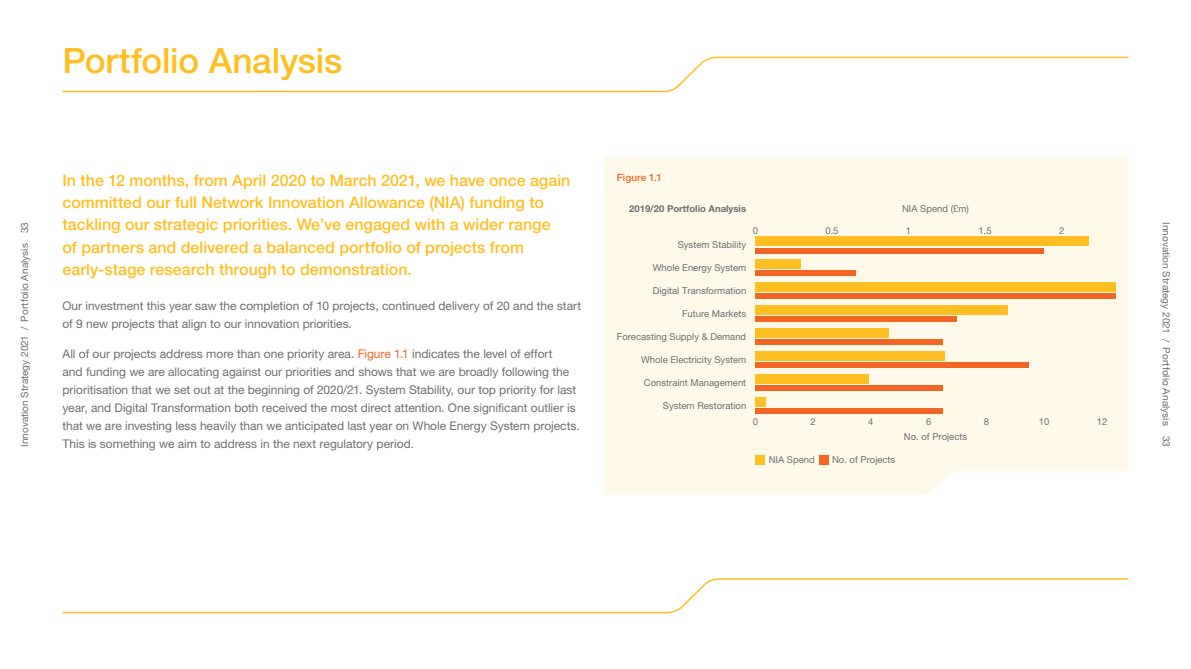
<style>
.page{position:relative;width:1191px;height:669px;background:#fff}
.page>*{position:absolute;margin:0;border:0;box-sizing:border-box;transform-origin:0 0}
.t1{font:500 35px "Helvetica Neue LT Pro";letter-spacing:-.005em;color:#ffbf22}
.t2{font:500 16px/22.4px "Helvetica Neue LT Pro";color:#ffbf22}
.t3{font:12px/18px "Helvetica Neue LT Pro";letter-spacing:-.005em;color:#6e6e6e}
.t4{font:10px "Helvetica Neue LT Pro";letter-spacing:.005em;color:#6e6e6e}
.t5{font:500 10px "Helvetica Neue LT Pro";letter-spacing:.01em;color:#f26522}
.t6{font:9.5px "Helvetica Neue LT Pro";color:#6e6e6e}
.t7{font:700 9.5px "Helvetica Neue LT Pro";color:#6e6e6e}
.s1{color:#f26522}
</style>
<div class="page">
<div style="left:604px;top:157px;width:524px;height:338px;background:#fff9e9"></div>
<svg style="left:62px;top:578px;width:1067px;height:36px"></svg>
<svg style="left:62px;top:56px;width:1067px;height:37px"></svg>
<div style="left:755px;top:237px;width:334px;height:9px;background:#ffbf22"></div>
<div style="left:755px;top:248px;width:288px;height:5px;background:#f26522"></div>
<div style="left:755px;top:398px;width:10px;height:9px;background:#ffbf22"></div>
<div style="left:756px;top:455px;width:9px;height:9px;background:#ffbf22"></div>
<div style="left:819px;top:455px;width:9px;height:9px;background:#f26522"></div>
<div style="left:755px;top:408px;width:187px;height:6px;background:#f26522"></div>
<div style="left:755px;top:375px;width:113px;height:9px;background:#ffbf22"></div>
<div style="left:755px;top:385px;width:187px;height:6px;background:#f26522"></div>
<div style="left:755px;top:352px;width:190px;height:9px;background:#ffbf22"></div>
<div style="left:755px;top:362px;width:274px;height:6px;background:#f26522"></div>
<div style="left:755px;top:329px;width:134px;height:9px;background:#ffbf22"></div>
<div style="left:755px;top:339px;width:187px;height:6px;background:#f26522"></div>
<div style="left:755px;top:306px;width:253px;height:9px;background:#ffbf22"></div>
<div style="left:755px;top:316px;width:202px;height:6px;background:#f26522"></div>
<div style="left:755px;top:283px;width:360px;height:9px;background:#ffbf22"></div>
<div style="left:755px;top:294px;width:360px;height:5px;background:#f26522"></div>
<div style="left:755px;top:260px;width:46px;height:9px;background:#ffbf22"></div>
<div style="left:755px;top:271px;width:101px;height:5px;background:#f26522"></div>
<h1 class="t1" style="left:62px;top:40px;width:281px">Portfolio Analysis</h1>
<p class="t2" style="left:63px;top:168px;width:509px">In the 12 months, from April 2020 to March 2021, we have once again committed our full Network Innovation Allowance (NIA) funding to tackling our strategic priorities. We’ve engaged with a wider range<br>of partners and delivered a balanced portfolio of projects from early-stage research through to demonstration.</p>
<p class="t3" style="left:63px;top:297px;width:520px">Our investment this year saw the completion of 10 projects, continued delivery of 20 and the start of 9 new projects that align to our innovation priorities.</p>
<p class="t3" style="left:63px;top:344px;width:519px">All of our projects address more than one priority area. <span class="s1">Figure 1.1</span> indicates the level of effort<br>and funding we are allocating against our priorities and shows that we are broadly following the prioritisation that we set out at the beginning of 2020/21. System Stability, our top priority for last year, and Digital Transformation both received the most direct attention. One significant outlier is that we are investing less heavily than we anticipated last year on Whole Energy System projects.<br>This is something we aim to address in the next regulatory period.</p>
<p class="t5" style="left:617px;top:172px;width:47px">Figure 1.1</p>
<p class="t7" style="left:629px;top:203px;width:118px">2019/20 Portfolio Analysis</p>
<p class="t6" style="left:902px;top:203px;width:68px">NIA Spend (£m)</p>
<p class="t4" style="left:19px;top:447px;width:226px;rotate:-90deg">Innovation Strategy 2021 / Portfolio Analysis 33</p>
<p class="t4" style="left:1172px;top:222px;width:226px;rotate:90deg">Innovation Strategy 2021 / Portfolio Analysis 33</p>
<p class="t6" style="left:752px;top:225px;width:7px">0</p>
<p class="t6" style="left:825px;top:225px;width:15px">0.5</p>
<p class="t6" style="left:906px;top:225px;width:7px">1</p>
<p class="t6" style="left:978px;top:225px;width:15px">1.5</p>
<p class="t6" style="left:1059px;top:225px;width:7px">2</p>
<p class="t6" style="left:677px;top:239px;width:70px">System Stability</p>
<p class="t6" style="left:653px;top:262px;width:95px">Whole Energy System</p>
<p class="t6" style="left:653px;top:285px;width:95px">Digital Transformation</p>
<p class="t6" style="left:682px;top:308px;width:66px">Future Markets</p>
<p class="t6" style="left:617px;top:331px;width:131px">Forecasting Supply &amp; Demand</p>
<p class="t6" style="left:641px;top:354px;width:107px">Whole Electricity System</p>
<p class="t6" style="left:644px;top:377px;width:104px">Constraint Management</p>
<p class="t6" style="left:663px;top:400px;width:85px">System Restoration</p>
<p class="t6" style="left:752px;top:416px;width:7px">0</p>
<p class="t6" style="left:810px;top:416px;width:7px">2</p>
<p class="t6" style="left:868px;top:416px;width:7px">4</p>
<p class="t6" style="left:926px;top:416px;width:7px">6</p>
<p class="t6" style="left:983px;top:416px;width:7px">8</p>
<p class="t6" style="left:1039px;top:416px;width:12px">10</p>
<p class="t6" style="left:1096px;top:416px;width:12px">12</p>
<p class="t6" style="left:904px;top:431px;width:65px">No. of Projects</p>
<p class="t6" style="left:769px;top:454px;width:47px">NIA Spend</p>
<p class="t6" style="left:832px;top:454px;width:65px">No. of Projects</p>
</div>
